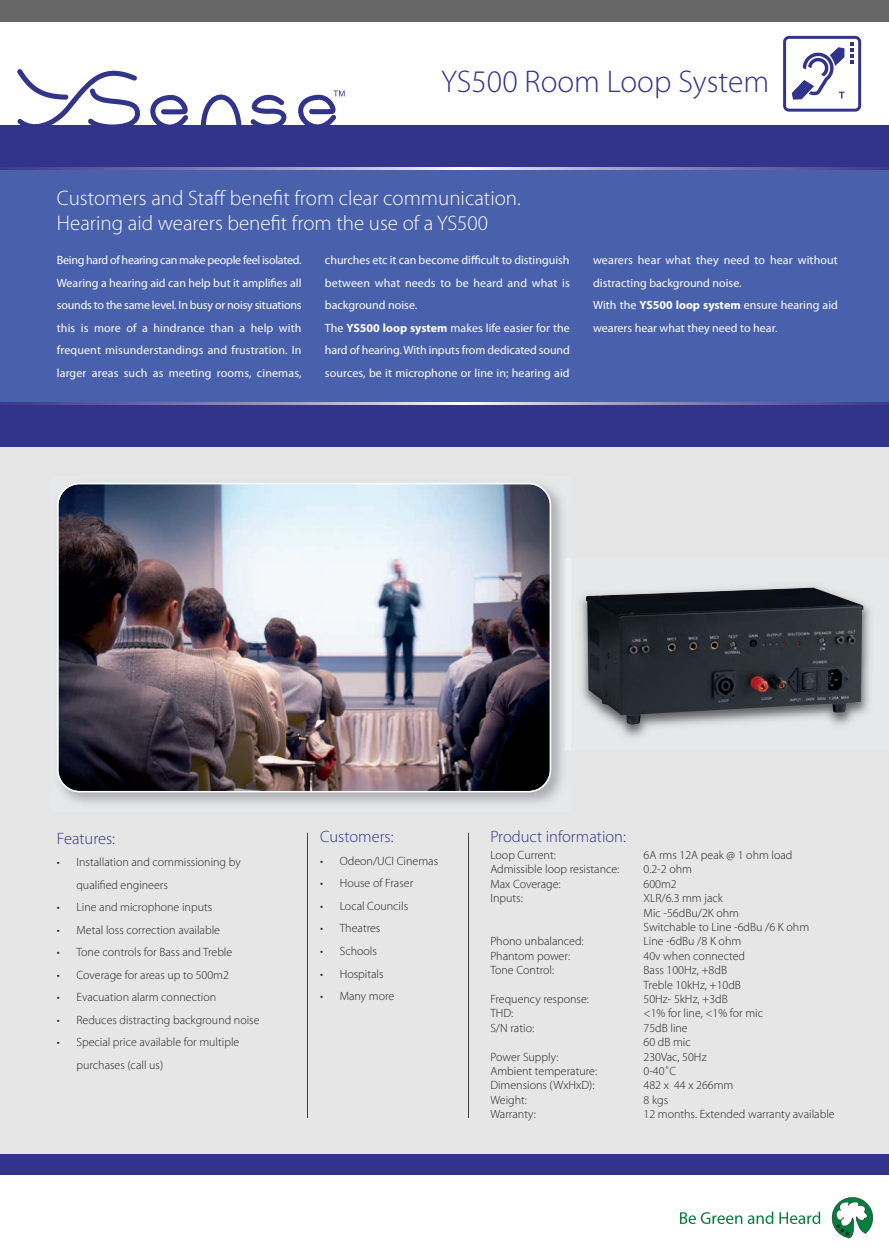
<style>
.page{position:relative;width:889px;height:1259px;background:#fff}
.page>*{position:absolute;margin:0;border:0;box-sizing:border-box;transform-origin:0 0}
.t1{font:300 31.5px "Myriad Pro";color:#32338a}
.t2{font:300 21px/25.2px "Myriad Pro";color:#fff}
.t3{font:300 16.5px "Myriad Pro";color:#32338a}
.t4{font:300 12px/14.4px "Myriad Pro";color:#231f20}
.t5{font:12px/22.5px "Myriad Pro";color:#fff}
.s1{font-weight:700}
</style>
<div class="page">
<div style="left:0;top:369px;width:889px;height:795px;background:#e6e6e6"></div>
<hr style="left:307px;top:833px;width:1px;height:284px;background:#404040">
<hr style="left:468px;top:833px;width:1px;height:284px;background:#404040">
<svg style="left:17px;top:69px;width:123px;height:56px"></svg>
<svg style="left:201px;top:94px;width:41px;height:31px"></svg>
<svg style="left:250px;top:95px;width:36px;height:30px"></svg>
<svg style="left:298px;top:90px;width:46px;height:35px"></svg>
<svg style="left:150px;top:95px;width:38px;height:30px"></svg>
<div style="left:0;top:125px;width:889px;height:322px;background:#32338a"></div>
<div style="left:0;top:0;width:889px;height:22px;background:#666"></div>
<div style="left:0;top:170px;width:889px;height:232px;background:#4960ac"></div>
<div style="left:0;top:1154px;width:889px;height:21px;background:#32338a"></div>
<img style="left:3px;top:168px;width:884px;height:1px">
<img style="left:3px;top:402px;width:884px;height:2px">
<svg style="left:832px;top:1197px;width:41px;height:41px"></svg>
<svg style="left:680px;top:1211px;width:93px;height:13px"></svg>
<svg style="left:779px;top:1211px;width:41px;height:13px"></svg>
<svg style="left:783px;top:36px;width:78px;height:76px"></svg>
<img style="left:64px;top:489px;width:498px;height:314px">
<img style="left:57px;top:483px;width:494px;height:309px">
<img style="left:580px;top:586px;width:290px;height:151px">
<img style="left:586px;top:587px;width:277px;height:137px">
<h1 class="t1" style="left:441px;top:70px;width:329px">YS500 Room Loop System</h1>
<h2 class="t2" style="left:57px;top:187px;width:465px">Customers and Staff benefit from clear communication.<br>Hearing aid wearers benefit from the use of a YS500</h2>
<p class="t5" style="left:57px;top:250px;width:246px;text-align:justify">Being hard of hearing can make people feel isolated.<br>Wearing a hearing aid can help but it amplifies all sounds to the same level. In busy or noisy situations this is more of a hindrance than a help with frequent misunderstandings and frustration. In larger areas such as meeting rooms, cinemas,</p>
<p class="t5" style="left:325px;top:250px;width:246px">churches etc it can become difficult to distinguish between what needs to be heard and what is background noise.<br>The <span class="s1">YS500 loop system</span> makes life easier for the hard of hearing. With inputs from dedicated sound sources, be it microphone or line in; hearing aid</p>
<p class="t5" style="left:593px;top:250px;width:246px">wearers hear what they need to hear without distracting background noise.<br>With the <span class="s1">YS500 loop system</span> ensure hearing aid wearers hear what they need to hear.</p>
<h3 class="t3" style="left:57px;top:832px;width:60px">Features:</h3>
<p class="t4" style="left:76px;top:851px;width:166px;line-height:22.5px;text-indent:-20px">• Installation and commissioning by qualified engineers</p>
<p class="t4" style="left:57px;top:901px;width:157px">• Line and microphone inputs</p>
<p class="t4" style="left:57px;top:923px;width:165px">• Metal loss correction available</p>
<p class="t4" style="left:57px;top:946px;width:177px">• Tone controls for Bass and Treble</p>
<p class="t4" style="left:57px;top:968px;width:173px">• Coverage for areas up to 500m2</p>
<p class="t4" style="left:57px;top:991px;width:161px">• Evacuation alarm connection</p>
<p class="t4" style="left:57px;top:1013px;width:204px">• Reduces distracting background noise</p>
<p class="t4" style="left:76px;top:1031px;width:164px;line-height:22.5px;text-indent:-20px">• Special price available for multiple purchases (call us)</p>
<h3 class="t3" style="left:320px;top:830px;width:75px">Customers:</h3>
<p class="t4" style="left:320px;top:854px;width:119px">• Odeon/UCI Cinemas</p>
<p class="t4" style="left:320px;top:877px;width:94px">• House of Fraser</p>
<p class="t4" style="left:320px;top:899px;width:89px">• Local Councils</p>
<p class="t4" style="left:320px;top:922px;width:62px">• Theatres</p>
<p class="t4" style="left:320px;top:944px;width:58px">• Schools</p>
<p class="t4" style="left:320px;top:967px;width:65px">• Hospitals</p>
<p class="t4" style="left:320px;top:989px;width:76px">• Many more</p>
<h3 class="t3" style="left:490px;top:830px;width:137px">Product information:</h3>
<p class="t4" style="left:490px;top:848px;width:67px">Loop Current:</p>
<p class="t4" style="left:643px;top:848px;width:150px">6A rms 12A peak @ 1 ohm load</p>
<p class="t4" style="left:490px;top:863px;width:130px">Admissible loop resistance:</p>
<p class="t4" style="left:643px;top:863px;width:50px">0.2-2 ohm</p>
<p class="t4" style="left:490px;top:877px;width:72px">Max Coverage:</p>
<p class="t4" style="left:643px;top:877px;width:35px">600m2</p>
<p class="t4" style="left:490px;top:892px;width:34px">Inputs:</p>
<p class="t4" style="left:643px;top:892px;width:167px">XLR/6.3 mm jack<br>Mic -56dBu/2K ohm<br>Switchable to Line -6dBu /6 K ohm</p>
<p class="t4" style="left:490px;top:935px;width:95px">Phono unbalanced:</p>
<p class="t4" style="left:643px;top:935px;width:99px">Line -6dBu /8 K ohm</p>
<p class="t4" style="left:490px;top:949px;width:81px">Phantom power:</p>
<p class="t4" style="left:643px;top:949px;width:103px">40v when connected</p>
<p class="t4" style="left:490px;top:964px;width:65px">Tone Control:</p>
<p class="t4" style="left:643px;top:964px;width:99px">Bass 100Hz, +8dB<br>Treble 10kHz, +10dB</p>
<p class="t4" style="left:490px;top:992px;width:100px">Frequency response:</p>
<p class="t4" style="left:643px;top:992px;width:86px">50Hz- 5kHz, +3dB</p>
<p class="t4" style="left:490px;top:1007px;width:24px">THD:</p>
<p class="t4" style="left:643px;top:1007px;width:121px">&lt;1% for line, &lt;1% for mic</p>
<p class="t4" style="left:490px;top:1021px;width:45px">S/N ratio:</p>
<p class="t4" style="left:643px;top:1021px;width:49px">75dB line<br>60 dB mic</p>
<p class="t4" style="left:490px;top:1050px;width:70px">Power Supply:</p>
<p class="t4" style="left:643px;top:1050px;width:65px">230Vac, 50Hz</p>
<p class="t4" style="left:490px;top:1064px;width:108px">Ambient temperature:</p>
<p class="t4" style="left:643px;top:1064px;width:34px">0-40˚C</p>
<p class="t4" style="left:490px;top:1079px;width:106px">Dimensions (WxHxD):</p>
<p class="t4" style="left:643px;top:1079px;width:91px">482 x 44 x 266mm</p>
<p class="t4" style="left:490px;top:1093px;width:38px">Weight:</p>
<p class="t4" style="left:643px;top:1093px;width:26px">8 kgs</p>
<p class="t4" style="left:490px;top:1108px;width:47px">Warranty:</p>
<p class="t4" style="left:643px;top:1108px;width:193px">12 months. Extended warranty available</p>
</div>
